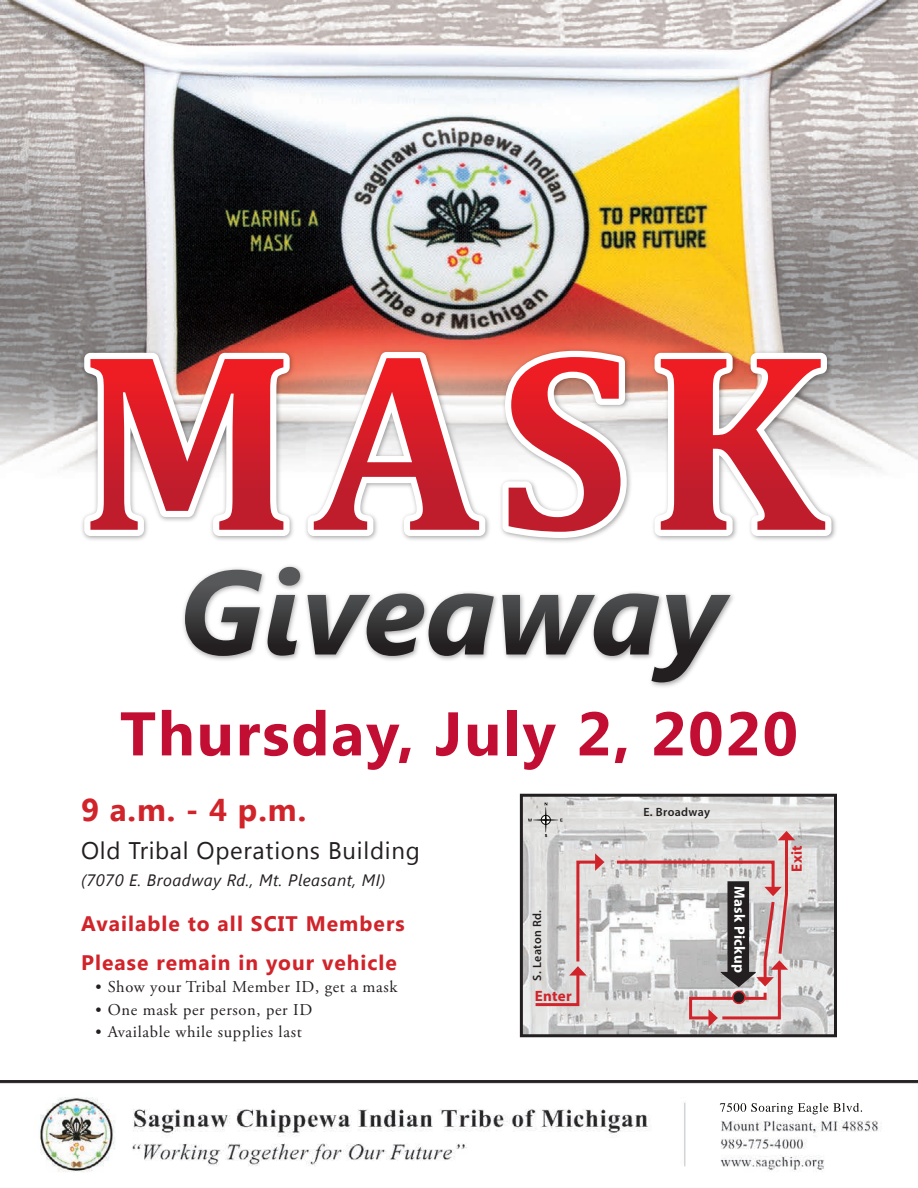
<style>
.page{position:relative;width:918px;height:1188px;background:#fff}
.page>*{position:absolute;margin:0;border:0;box-sizing:border-box;transform-origin:0 0}
.t1{font:700 61.5px "Segoe UI";letter-spacing:.03em;color:#c10e32}
.t2{font:700 31.5px "Segoe UI";color:#d1232a}
.t3{font:24px "Segoe UI";letter-spacing:.03em;color:#231f20}
.t4{font:700 21px "Segoe UI";letter-spacing:.05em;color:#d1232a}
.t5{font:16.5px "Adobe Garamond Pro";letter-spacing:.04em;color:#231f20}
.t6{font:italic 16.5px "Segoe UI";letter-spacing:.03em;color:#231f20}
.t7{font:700 15px "Myriad Pro";letter-spacing:.02em;color:#fff}
.t8{font:700 15px "Myriad Pro";letter-spacing:.02em;color:#d1232a}
.t9{font:600 12px "Myriad Pro";letter-spacing:.03em;color:#231f20}
</style>
<div class="page">
<img style="left:0;top:0;width:918px;height:1038px">
<img style="left:524px;top:798px;width:309px;height:235px">
<div style="left:520px;top:794px;width:317px;height:243px;border:3px solid #231f20"></div>
<img style="left:179px;top:561px;width:560px;height:129px">
<svg style="left:185px;top:570px;width:77px;height:86px"></svg>
<svg style="left:268px;top:567px;width:32px;height:89px"></svg>
<svg style="left:307px;top:594px;width:187px;height:62px"></svg>
<svg style="left:502px;top:594px;width:229px;height:88px"></svg>
<img style="left:79px;top:345px;width:760px;height:201px">
<svg style="left:84px;top:353px;width:206px;height:183px"></svg>
<svg style="left:308px;top:352px;width:177px;height:184px"></svg>
<svg style="left:502px;top:351px;width:125px;height:187px"></svg>
<svg style="left:655px;top:353px;width:176px;height:183px"></svg>
<svg style="left:533px;top:853px;width:71px;height:155px;background:#d7cbcb"></svg>
<svg style="left:614px;top:831px;width:181px;height:196px;background:#cbc0c0"></svg>
<div style="left:733px;top:991px;width:12px;height:12px;background:#231f20;border-radius:50%"></div>
<div style="left:732px;top:991px;width:14px;height:13px;border:2px solid #d1232a;border-radius:50%"></div>
<svg style="left:528px;top:802px;width:34px;height:35px"></svg>
<img style="left:0;top:1080px;width:918px;height:92px">
<p class="t1" style="left:120px;top:690px;width:679px">Thursday, July 2, 2020</p>
<p class="t2" style="left:81px;top:788px;width:227px">9 a.m. - 4 p.m.</p>
<p class="t3" style="left:81px;top:834px;width:340px">Old Tribal Operations Building</p>
<p class="t6" style="left:81px;top:868px;width:306px">(7070 E. Broadway Rd., Mt. Pleasant, MI)</p>
<p class="t4" style="left:81px;top:908px;width:325px">Available to all SCIT Members</p>
<p class="t4" style="left:81px;top:947px;width:317px">Please remain in your vehicle</p>
<p class="t5" style="left:95px;top:977px;width:304px">• Show your Tribal Member ID, get a mask</p>
<p class="t5" style="left:95px;top:1000px;width:219px">• One mask per person, per ID</p>
<p class="t5" style="left:95px;top:1022px;width:209px">• Available while supplies last</p>
<p class="t9" style="left:530px;top:981px;width:72px;rotate:-90deg">S. Leaton Rd.</p>
<p class="t8" style="left:535px;top:986px;width:38px">Enter</p>
<p class="t9" style="left:643px;top:805px;width:68px">E. Broadway</p>
<p class="t7" style="left:749px;top:886px;width:88px;rotate:90deg">Mask Pickup</p>
<p class="t8" style="left:787px;top:872px;width:28px;rotate:-90deg">Exit</p>
</div>
